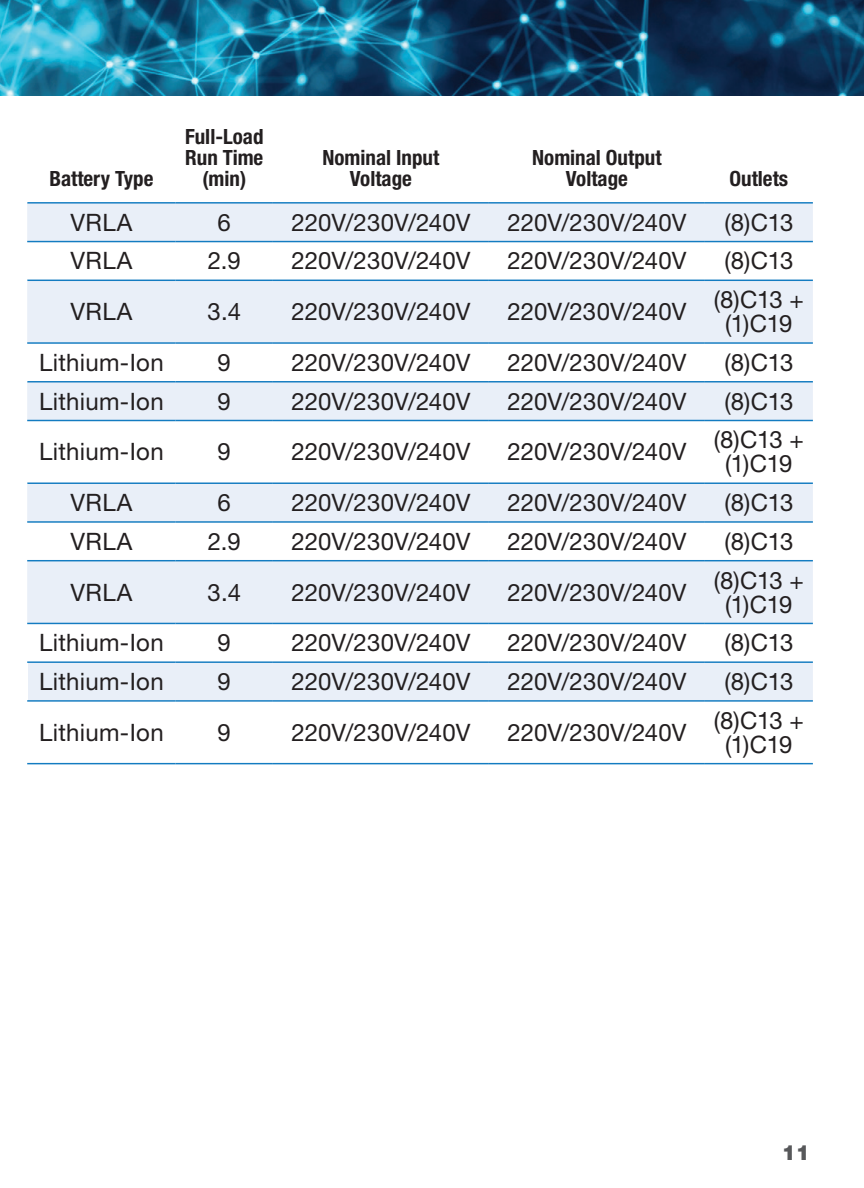
<style>
.page{position:relative;width:864px;height:1188px;background:#fff}
.page>*{position:absolute;margin:0;border:0;box-sizing:border-box;transform-origin:0 0}
.t1{font:24px/24px "Helvetica Neue LT Std";color:#231f20;text-align:center}
.t2{font:700 condensed 21px/21px "Helvetica Neue LT Std";color:#231f20;text-align:center}
.t3{font:900 21px "Helvetica Neue LT Std";color:#57585a}
</style>
<div class="page">
<svg style="left:27px;top:762px;width:786px;height:1px"></svg>
<hr style="left:27px;top:700px;width:149px;height:2px;background:#147cc1">
<hr style="left:176px;top:700px;width:97px;height:2px;background:#147cc1">
<hr style="left:273px;top:700px;width:216px;height:2px;background:#147cc1">
<hr style="left:489px;top:700px;width:216px;height:2px;background:#147cc1">
<hr style="left:705px;top:700px;width:108px;height:2px;background:#147cc1">
<hr style="left:27px;top:763px;width:149px;height:1px;background:#147cc1">
<hr style="left:176px;top:763px;width:97px;height:1px;background:#147cc1">
<hr style="left:273px;top:763px;width:216px;height:1px;background:#147cc1">
<hr style="left:489px;top:763px;width:216px;height:1px;background:#147cc1">
<hr style="left:705px;top:763px;width:108px;height:1px;background:#147cc1">
<hr style="left:27px;top:202px;width:149px;height:2px;background:#147cc1">
<hr style="left:176px;top:202px;width:97px;height:2px;background:#147cc1">
<hr style="left:273px;top:202px;width:216px;height:2px;background:#147cc1">
<hr style="left:489px;top:202px;width:216px;height:2px;background:#147cc1">
<hr style="left:705px;top:202px;width:108px;height:2px;background:#147cc1">
<svg style="left:27px;top:203px;width:786px;height:498px"></svg>
<img style="left:0;top:0;width:864px;height:95px">
<p class="t2" style="left:49px;top:168px;width:106px">Battery Type</p>
<p class="t2" style="left:185px;top:126px;width:80px">Full-Load<br>Run Time (min)</p>
<p class="t2" style="left:322px;top:147px;width:118px">Nominal Input<br>Voltage</p>
<p class="t2" style="left:532px;top:147px;width:131px">Nominal Output<br>Voltage</p>
<p class="t2" style="left:730px;top:168px;width:60px">Outlets</p>
<p class="t1" style="left:70px;top:210px;width:64px">VRLA</p>
<p class="t1" style="left:218px;top:210px;width:15px">6</p>
<p class="t1" style="left:291px;top:210px;width:180px">220V/230V/240V</p>
<p class="t1" style="left:507px;top:210px;width:180px">220V/230V/240V</p>
<p class="t1" style="left:724px;top:210px;width:71px">(8)C13</p>
<p class="t1" style="left:70px;top:249px;width:64px">VRLA</p>
<p class="t1" style="left:208px;top:249px;width:35px">2.9</p>
<p class="t1" style="left:291px;top:249px;width:180px">220V/230V/240V</p>
<p class="t1" style="left:507px;top:249px;width:180px">220V/230V/240V</p>
<p class="t1" style="left:724px;top:249px;width:71px">(8)C13</p>
<p class="t1" style="left:70px;top:299px;width:64px">VRLA</p>
<p class="t1" style="left:208px;top:299px;width:35px">3.4</p>
<p class="t1" style="left:291px;top:299px;width:180px">220V/230V/240V</p>
<p class="t1" style="left:507px;top:299px;width:180px">220V/230V/240V</p>
<p class="t1" style="left:714px;top:287px;width:92px">(8)C13 + (1)C19</p>
<p class="t1" style="left:39px;top:350px;width:126px">Lithium-Ion</p>
<p class="t1" style="left:218px;top:350px;width:15px">9</p>
<p class="t1" style="left:291px;top:350px;width:180px">220V/230V/240V</p>
<p class="t1" style="left:507px;top:350px;width:180px">220V/230V/240V</p>
<p class="t1" style="left:724px;top:350px;width:71px">(8)C13</p>
<p class="t1" style="left:39px;top:389px;width:126px">Lithium-Ion</p>
<p class="t1" style="left:218px;top:389px;width:15px">9</p>
<p class="t1" style="left:291px;top:389px;width:180px">220V/230V/240V</p>
<p class="t1" style="left:507px;top:389px;width:180px">220V/230V/240V</p>
<p class="t1" style="left:724px;top:389px;width:71px">(8)C13</p>
<p class="t1" style="left:39px;top:440px;width:126px">Lithium-Ion</p>
<p class="t1" style="left:218px;top:440px;width:15px">9</p>
<p class="t1" style="left:291px;top:440px;width:180px">220V/230V/240V</p>
<p class="t1" style="left:507px;top:440px;width:180px">220V/230V/240V</p>
<p class="t1" style="left:714px;top:428px;width:92px">(8)C13 + (1)C19</p>
<p class="t1" style="left:70px;top:490px;width:64px">VRLA</p>
<p class="t1" style="left:218px;top:490px;width:15px">6</p>
<p class="t1" style="left:291px;top:490px;width:180px">220V/230V/240V</p>
<p class="t1" style="left:507px;top:490px;width:180px">220V/230V/240V</p>
<p class="t1" style="left:724px;top:490px;width:71px">(8)C13</p>
<p class="t1" style="left:70px;top:529px;width:64px">VRLA</p>
<p class="t1" style="left:208px;top:529px;width:35px">2.9</p>
<p class="t1" style="left:291px;top:529px;width:180px">220V/230V/240V</p>
<p class="t1" style="left:507px;top:529px;width:180px">220V/230V/240V</p>
<p class="t1" style="left:724px;top:529px;width:71px">(8)C13</p>
<p class="t1" style="left:70px;top:580px;width:64px">VRLA</p>
<p class="t1" style="left:208px;top:580px;width:35px">3.4</p>
<p class="t1" style="left:291px;top:580px;width:180px">220V/230V/240V</p>
<p class="t1" style="left:507px;top:580px;width:180px">220V/230V/240V</p>
<p class="t1" style="left:714px;top:568px;width:92px">(8)C13 + (1)C19</p>
<p class="t1" style="left:39px;top:631px;width:126px">Lithium-Ion</p>
<p class="t1" style="left:218px;top:631px;width:15px">9</p>
<p class="t1" style="left:291px;top:631px;width:180px">220V/230V/240V</p>
<p class="t1" style="left:507px;top:631px;width:180px">220V/230V/240V</p>
<p class="t1" style="left:724px;top:631px;width:71px">(8)C13</p>
<p class="t1" style="left:39px;top:669px;width:126px">Lithium-Ion</p>
<p class="t1" style="left:218px;top:669px;width:15px">9</p>
<p class="t1" style="left:291px;top:669px;width:180px">220V/230V/240V</p>
<p class="t1" style="left:507px;top:669px;width:180px">220V/230V/240V</p>
<p class="t1" style="left:724px;top:669px;width:71px">(8)C13</p>
<p class="t1" style="left:39px;top:720px;width:126px">Lithium-Ion</p>
<p class="t1" style="left:218px;top:720px;width:15px">9</p>
<p class="t1" style="left:291px;top:720px;width:180px">220V/230V/240V</p>
<p class="t1" style="left:507px;top:720px;width:180px">220V/230V/240V</p>
<p class="t1" style="left:714px;top:708px;width:92px">(8)C13 + (1)C19</p>
<p class="t3" style="left:782px;top:1140px;width:30px">11</p>
</div>
